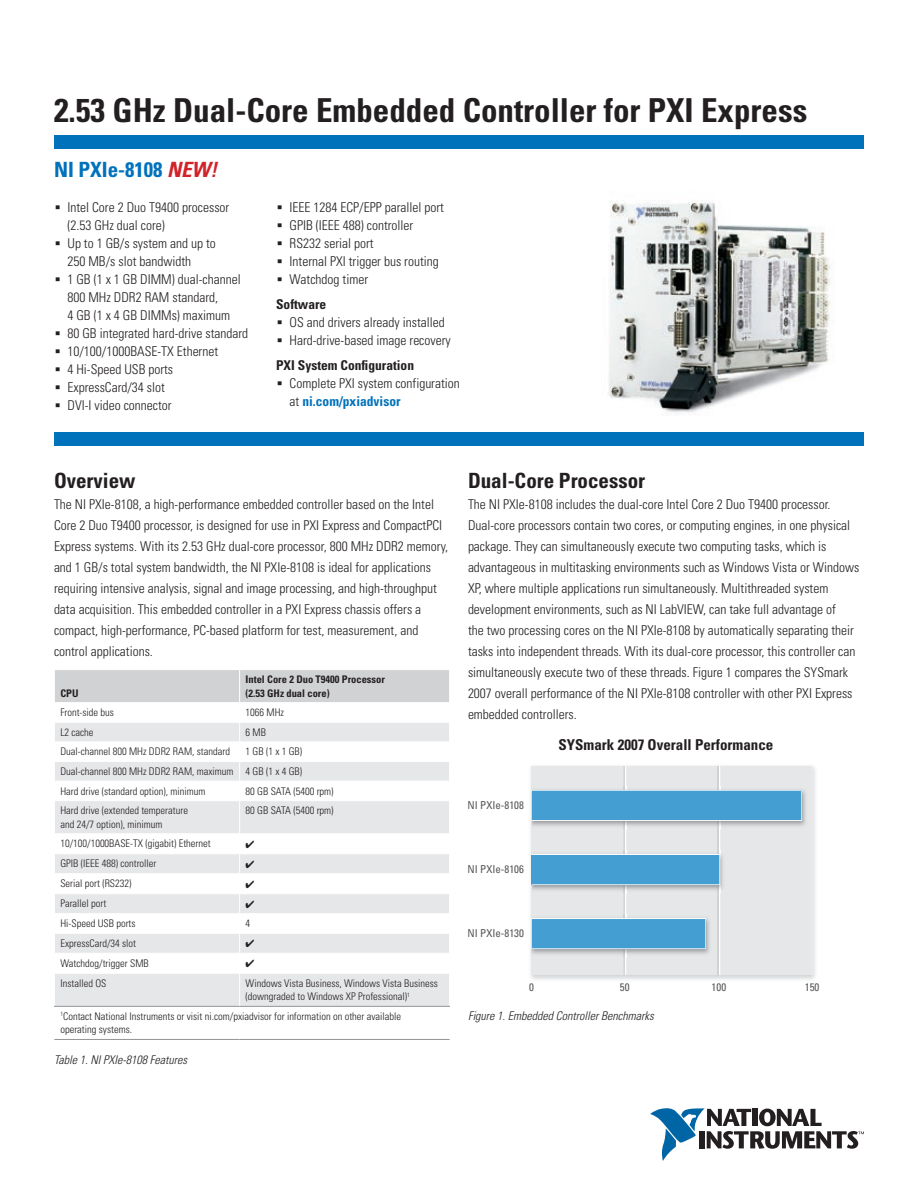
<style>
.page{position:relative;width:918px;height:1188px;background:#fff}
.page>*{position:absolute;margin:0;border:0;box-sizing:border-box;transform-origin:0 0}
.t1{font:700 condensed 33px "Univers LT Std";color:#231f20}
.Heading_1{font:700 condensed 21px "Univers LT Std";color:#231f20}
.Title_Product_Name{font:700 condensed 21px "Univers LT Std";color:#0072bc}
.Heading_3{font:700 condensed 15px "Univers LT Std";color:#231f20}
.Body_Text{font:300 condensed 13.5px/21px "Univers LT Std";color:#231f20}
.Feature_Bullet{font:300 condensed 13.5px/18px "Univers LT Std";color:#231f20}
.Feature_Heading{font:700 condensed 13.5px "Univers LT Std";color:#231f20}
.t2{font:italic 300 condensed 12px "Univers LT Std";color:#231f20}
.t3{font:condensed 10.95px "Univers";color:#57585a}
.Table_Text_Left{font:300 condensed 10.5px/13.5px "Univers LT Std";color:#231f20}
.Footnote{font:300 condensed 10.5px/13.5px "Univers LT Std";color:#231f20}
.Table_Head_Left{font:700 condensed 10.5px/13.5px "Univers LT Std";color:#231f20}
.s1{font-style:italic;color:#d1232a}
.s2{font-weight:700;color:#0072bc}
</style>
<div class="page">
<div style="left:54px;top:135px;width:810px;height:13px;background:#0072bc"></div>
<svg style="left:650px;top:1108px;width:214px;height:53px"></svg>
<div style="left:54px;top:432px;width:810px;height:14px;background:#0072bc"></div>
<img style="left:608px;top:200px;width:223px;height:213px">
<svg style="left:55px;top:801px;width:394px;height:205px;fill:#e6e7e9"></svg>
<svg style="left:55px;top:670px;width:394px;height:111px"></svg>
<hr style="left:239px;top:801px;width:1px;height:32px;background:#fff">
<hr style="left:54px;top:833px;width:186px;height:1px;background:#fff">
<hr style="left:240px;top:833px;width:210px;height:1px;background:#fff">
<hr style="left:54px;top:853px;width:186px;height:1px;background:#fff">
<hr style="left:240px;top:853px;width:210px;height:1px;background:#fff">
<hr style="left:54px;top:873px;width:186px;height:1px;background:#fff">
<hr style="left:240px;top:873px;width:210px;height:1px;background:#fff">
<hr style="left:54px;top:893px;width:186px;height:1px;background:#fff">
<hr style="left:240px;top:893px;width:210px;height:1px;background:#fff">
<hr style="left:54px;top:913px;width:186px;height:1px;background:#fff">
<hr style="left:240px;top:913px;width:210px;height:1px;background:#fff">
<hr style="left:54px;top:933px;width:186px;height:1px;background:#fff">
<hr style="left:240px;top:933px;width:210px;height:1px;background:#fff">
<hr style="left:54px;top:953px;width:186px;height:1px;background:#fff">
<hr style="left:240px;top:953px;width:210px;height:1px;background:#fff">
<svg style="left:239px;top:834px;width:1px;height:139px"></svg>
<hr style="left:54px;top:973px;width:186px;height:1px;background:#fff">
<hr style="left:240px;top:973px;width:210px;height:1px;background:#fff">
<hr style="left:239px;top:974px;width:1px;height:32px;background:#fff">
<hr style="left:54px;top:1006px;width:186px;height:1px;background:#939598">
<hr style="left:240px;top:1006px;width:210px;height:1px;background:#939598">
<hr style="left:54px;top:1039px;width:186px;height:1px;background:#939598">
<hr style="left:240px;top:1039px;width:210px;height:1px;background:#939598">
<img style="left:530px;top:766px;width:286px;height:214px">
<div style="left:532px;top:766px;width:280px;height:209px;background:#e6e7e9"></div>
<hr style="left:719px;top:766px;width:1px;height:209px;background:#fff">
<hr style="left:718px;top:766px;width:1px;height:209px;background:#d1d2d4">
<hr style="left:625px;top:766px;width:1px;height:209px;background:#fff">
<hr style="left:624px;top:766px;width:1px;height:209px;background:#d1d2d4">
<img style="left:532px;top:914px;width:178px;height:43px">
<img style="left:624px;top:914px;width:1px;height:43px">
<svg style="left:532px;top:918px;width:174px;height:31px;background:#4ea3d4"></svg>
<img style="left:532px;top:850px;width:191px;height:43px">
<img style="left:718px;top:850px;width:2px;height:43px">
<img style="left:624px;top:850px;width:2px;height:43px">
<div style="left:532px;top:854px;width:188px;height:31px;background:#449ed2"></div>
<img style="left:532px;top:786px;width:274px;height:43px">
<img style="left:718px;top:786px;width:2px;height:43px">
<img style="left:624px;top:786px;width:2px;height:43px">
<div style="left:532px;top:790px;width:270px;height:31px;background:#449ed2"></div>
<svg style="left:246px;top:840px;width:8px;height:8px"></svg>
<svg style="left:246px;top:860px;width:8px;height:8px"></svg>
<svg style="left:246px;top:880px;width:8px;height:8px"></svg>
<svg style="left:246px;top:900px;width:8px;height:8px"></svg>
<svg style="left:246px;top:940px;width:8px;height:7px"></svg>
<svg style="left:246px;top:960px;width:8px;height:7px"></svg>
<p class="t1" style="left:54px;top:90px;width:755px">2.53 GHz Dual-Core Embedded Controller for PXI Express</p>
<p class="Title_Product_Name" style="left:54px;top:157px;width:165px">NI PXIe-8108 <span class="s1">NEW!</span></p>
<p class="Feature_Bullet" style="left:68px;top:199px;width:163px;text-indent:-14px">◾ Intel Core 2 Duo T9400 processor (2.53 GHz dual core)</p>
<p class="Feature_Bullet" style="left:68px;top:235px;width:150px;text-indent:-14px">◾ Up to 1 GB/s system and up to<br>250 MB/s slot bandwidth</p>
<p class="Feature_Bullet" style="left:68px;top:271px;width:175px;text-indent:-14px">◾ 1 GB (1 x 1 GB DIMM) dual-channel<br>800 MHz DDR2 RAM standard,<br>4 GB (1 x 4 GB DIMMs) maximum</p>
<p class="Feature_Bullet" style="left:54px;top:325px;width:196px">◾ 80 GB integrated hard-drive standard</p>
<p class="Feature_Bullet" style="left:54px;top:343px;width:166px">◾ 10/100/1000BASE-TX Ethernet</p>
<p class="Feature_Bullet" style="left:54px;top:361px;width:121px">◾ 4 Hi-Speed USB ports</p>
<p class="Feature_Bullet" style="left:54px;top:379px;width:112px">◾ ExpressCard/34 slot</p>
<p class="Feature_Bullet" style="left:54px;top:397px;width:119px">◾ DVI-I video connector</p>
<p class="Feature_Bullet" style="left:276px;top:199px;width:169px">◾ IEEE 1284 ECP/EPP parallel port</p>
<p class="Feature_Bullet" style="left:276px;top:217px;width:139px">◾ GPIB (IEEE 488) controller</p>
<p class="Feature_Bullet" style="left:276px;top:235px;width:99px">◾ RS232 serial port</p>
<p class="Feature_Bullet" style="left:276px;top:253px;width:164px">◾ Internal PXI trigger bus routing</p>
<p class="Feature_Bullet" style="left:276px;top:271px;width:93px">◾ Watchdog timer</p>
<p class="Feature_Heading" style="left:276px;top:296px;width:52px">Software</p>
<p class="Feature_Bullet" style="left:276px;top:313px;width:170px">◾ OS and drivers already installed</p>
<p class="Feature_Bullet" style="left:276px;top:331px;width:176px">◾ Hard-drive-based image recovery</p>
<p class="Feature_Heading" style="left:276px;top:357px;width:140px">PXI System Configuration</p>
<p class="Feature_Bullet" style="left:290px;top:374px;width:172px;text-indent:-14px">◾ Complete PXI system configuration at <span class="s2">ni.com/pxiadvisor</span></p>
<p class="Heading_1" style="left:54px;top:467px;width:83px">Overview</p>
<p class="Body_Text" style="left:54px;top:493px;width:396px">The NI PXIe-8108, a high-performance embedded controller based on the Intel Core 2 Duo T9400 processor, is designed for use in PXI Express and CompactPCI Express systems. With its 2.53 GHz dual-core processor, 800 MHz DDR2 memory, and 1 GB/s total system bandwidth, the NI PXIe-8108 is ideal for applications requiring intensive analysis, signal and image processing, and high-throughput data acquisition. This embedded controller in a PXI Express chassis offers a compact, high-performance, PC-based platform for test, measurement, and control applications.</p>
<p class="Table_Head_Left" style="left:60px;top:686px;width:20px">CPU</p>
<p class="Table_Head_Left" style="left:246px;top:673px;width:141px">Intel Core 2 Duo T9400 Processor (2.53 GHz dual core)</p>
<p class="Table_Text_Left" style="left:60px;top:706px;width:55px">Front-side bus</p>
<p class="Table_Text_Left" style="left:246px;top:706px;width:40px">1066 MHz</p>
<p class="Table_Text_Left" style="left:60px;top:725px;width:35px">L2 cache</p>
<p class="Table_Text_Left" style="left:246px;top:725px;width:22px">6 MB</p>
<p class="Table_Text_Left" style="left:60px;top:745px;width:171px">Dual-channel 800 MHz DDR2 RAM, standard</p>
<p class="Table_Text_Left" style="left:246px;top:745px;width:58px">1 GB (1 x 1 GB)</p>
<p class="Table_Text_Left" style="left:60px;top:765px;width:175px">Dual-channel 800 MHz DDR2 RAM, maximum</p>
<p class="Table_Text_Left" style="left:246px;top:765px;width:58px">4 GB (1 x 4 GB)</p>
<p class="Table_Text_Left" style="left:60px;top:784px;width:147px">Hard drive (standard option), minimum</p>
<p class="Table_Text_Left" style="left:246px;top:784px;width:89px">80 GB SATA (5400 rpm)</p>
<p class="Table_Text_Left" style="left:60px;top:804px;width:129px">Hard drive (extended temperature and 24/7 option), minimum</p>
<p class="Table_Text_Left" style="left:246px;top:804px;width:89px">80 GB SATA (5400 rpm)</p>
<p class="Table_Text_Left" style="left:60px;top:837px;width:152px">10/100/1000BASE-TX (gigabit) Ethernet</p>
<p class="Table_Text_Left" style="left:60px;top:857px;width:98px">GPIB (IEEE 488) controller</p>
<p class="Table_Text_Left" style="left:60px;top:877px;width:73px">Serial port (RS232)</p>
<p class="Table_Text_Left" style="left:60px;top:897px;width:48px">Parallel port</p>
<p class="Table_Text_Left" style="left:60px;top:917px;width:77px">Hi-Speed USB ports</p>
<p class="Table_Text_Left" style="left:246px;top:917px;width:6px">4</p>
<p class="Table_Text_Left" style="left:60px;top:936px;width:77px">ExpressCard/34 slot</p>
<p class="Table_Text_Left" style="left:60px;top:956px;width:90px">Watchdog/trigger SMB</p>
<p class="Table_Text_Left" style="left:60px;top:976px;width:48px">Installed OS</p>
<p class="Table_Text_Left" style="left:246px;top:976px;width:194px">Windows Vista Business, Windows Vista Business (downgraded to Windows XP Professional)<sup>1</sup></p>
<p class="Footnote" style="left:60px;top:1010px;width:342px"><sup>1</sup>Contact National Instruments or visit ni.com/pxiadvisor for information on other available operating systems.</p>
<p class="t2" style="left:54px;top:1052px;width:135px">Table 1. NI PXIe-8108 Features</p>
<p class="Heading_1" style="left:468px;top:467px;width:179px">Dual-Core Processor</p>
<p class="Body_Text" style="left:468px;top:493px;width:393px">The NI PXIe-8108 includes the dual-core Intel Core 2 Duo T9400 processor.<br>Dual-core processors contain two cores, or computing engines, in one physical package. They can simultaneously execute two computing tasks, which is advantageous in multitasking environments such as Windows Vista or Windows XP, where multiple applications run simultaneously. Multithreaded system development environments, such as NI LabVIEW, can take full advantage of<br>the two processing cores on the NI PXIe-8108 by automatically separating their tasks into independent threads. With its dual-core processor, this controller can simultaneously execute two of these threads. Figure 1 compares the SYSmark 2007 overall performance of the NI PXIe-8108 controller with other PXI Express embedded controllers.</p>
<p class="Heading_3" style="left:559px;top:736px;width:216px">SYSmark 2007 Overall Performance</p>
<p class="t3" style="left:468px;top:798px;width:58px">NI PXIe-8108</p>
<p class="t3" style="left:468px;top:862px;width:58px">NI PXIe-8106</p>
<p class="t3" style="left:468px;top:926px;width:58px">NI PXIe-8130</p>
<p class="t3" style="left:529px;top:980px;width:6px">0</p>
<p class="t3" style="left:620px;top:980px;width:11px">50</p>
<p class="t3" style="left:712px;top:980px;width:16px">100</p>
<p class="t3" style="left:805px;top:980px;width:16px">150</p>
<p class="t2" style="left:468px;top:1009px;width:187px">Figure 1. Embedded Controller Benchmarks</p>
</div>
